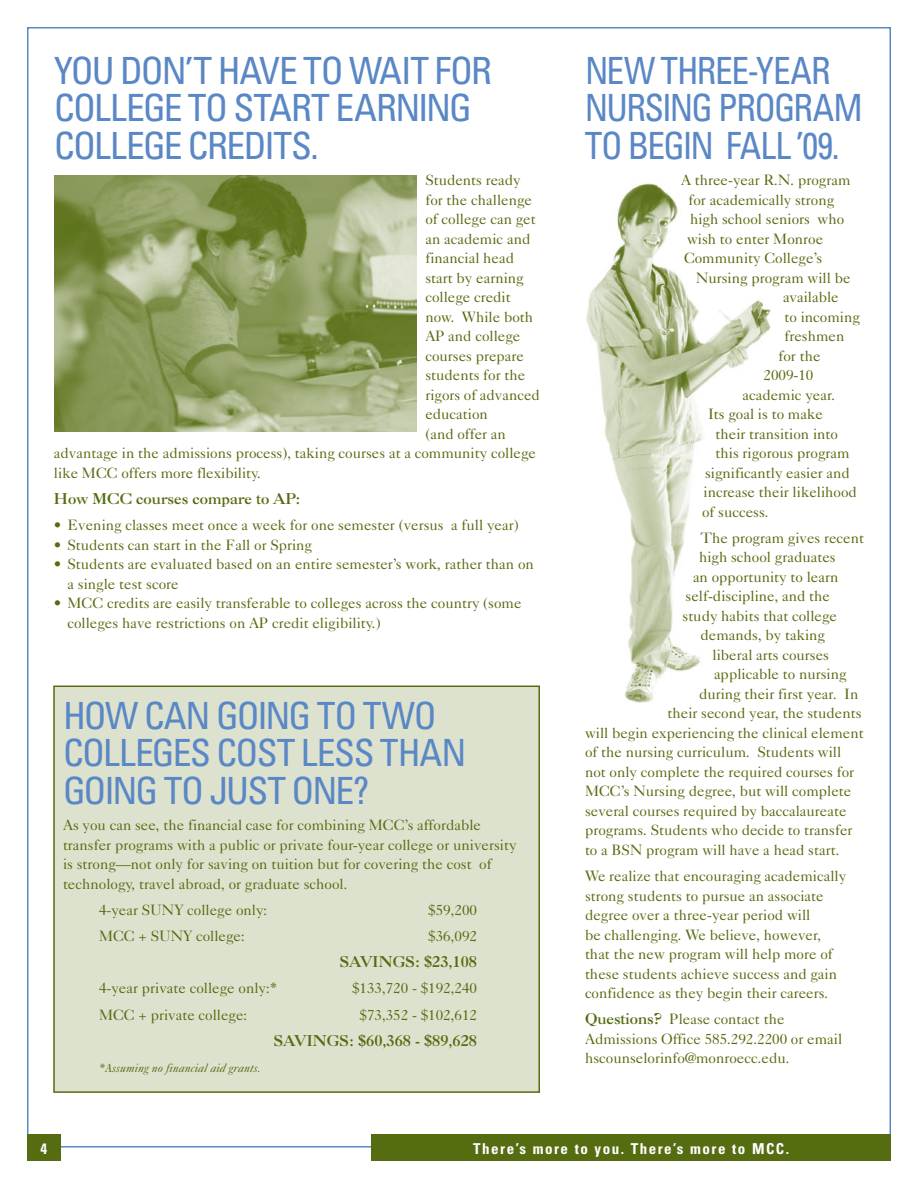
<style>
.page{position:relative;width:918px;height:1188px;background:#fff}
.page>*{position:absolute;margin:0;border:0;box-sizing:border-box;transform-origin:0 0}
.t1{font:condensed 37.5px/37.5px "Univers";letter-spacing:-.04em;color:#5a87c5}
.t2{font:condensed 37.5px/37.5px "Univers";letter-spacing:-.04em;color:#5a87c5;scale:.94 1}
.t3{font:15px/19.5px "Caslon Five Forty";color:#566c11}
.t4{font:700 15px "Caslon BT";color:#566c11}
.t5{font:700 condensed 15px "Univers";letter-spacing:.1em;color:#fff}
.t6{font:italic 12px "Caslon Five Forty";color:#566c11}
.s1{font-family:"Caslon BT";font-weight:700}
</style>
<div class="page">
<div style="left:27px;top:1134px;width:34px;height:27px;background:#566c11"></div>
<div style="left:371px;top:1134px;width:520px;height:27px;background:#566c11"></div>
<img style="left:586px;top:183px;width:185px;height:519px">
<div style="left:53px;top:686px;width:487px;height:407px;background:#dde2cf;border:2px solid #566c11"></div>
<img style="left:54px;top:175px;width:362px;height:257px">
<h1 class="t1" style="left:54px;top:51px;width:431px">YOU DON’T HAVE TO WAIT FOR<br>COLLEGE TO START EARNING<br>COLLEGE CREDITS.</h1>
<p class="t3" style="left:425px;top:170px;width:97px">Students ready</p>
<p class="t3" style="left:425px;top:189px;width:108px">for the challenge</p>
<p class="t3" style="left:425px;top:209px;width:112px">of college can get</p>
<p class="t3" style="left:425px;top:228px;width:106px">an academic and</p>
<p class="t3" style="left:425px;top:248px;width:90px">financial head</p>
<p class="t3" style="left:425px;top:267px;width:100px">start by earning</p>
<p class="t3" style="left:425px;top:287px;width:87px">college credit</p>
<p class="t3" style="left:425px;top:306px;width:109px">now. While both</p>
<p class="t3" style="left:425px;top:326px;width:97px">AP and college</p>
<p class="t3" style="left:425px;top:345px;width:100px">courses prepare</p>
<p class="t3" style="left:425px;top:365px;width:102px">students for the</p>
<p class="t3" style="left:425px;top:384px;width:116px">rigors of advanced</p>
<p class="t3" style="left:425px;top:404px;width:64px">education</p>
<p class="t3" style="left:425px;top:423px;width:82px">(and offer an</p>
<p class="t3" style="left:54px;top:443px;width:484px">advantage in the admissions process), taking courses at a community college</p>
<p class="t3" style="left:54px;top:462px;width:209px">like MCC offers more flexibility.</p>
<p class="t4" style="left:54px;top:489px;width:248px">How MCC courses compare to AP:</p>
<p class="t3" style="left:54px;top:515px;width:466px">• Evening classes meet once a week for one semester (versus a full year)</p>
<p class="t3" style="left:54px;top:534px;width:260px">• Students can start in the Fall or Spring</p>
<p class="t3" style="left:67px;top:554px;width:468px;text-indent:-14px">• Students are evaluated based on an entire semester’s work, rather than on a single test score</p>
<p class="t3" style="left:67px;top:593px;width:456px;text-indent:-14px">• MCC credits are easily transferable to colleges across the country (some colleges have restrictions on AP credit eligibility.)</p>
<h1 class="t1" style="left:63px;top:696px;width:405px">HOW CAN GOING TO TWO<br>COLLEGES COST LESS THAN<br>GOING TO JUST ONE?</h1>
<p class="t3" style="left:63px;top:815px;width:455px">As you can see, the financial case for combining MCC’s affordable transfer programs with a public or private four-year college or university is strong—not only for saving on tuition but for covering the cost of technology, travel abroad, or graduate school.</p>
<p class="t3" style="left:99px;top:900px;width:170px">4-year SUNY college only:</p>
<p class="t3" style="left:428px;top:900px;width:50px">$59,200</p>
<p class="t3" style="left:99px;top:926px;width:147px">MCC + SUNY college:</p>
<p class="t3" style="left:428px;top:926px;width:50px">$36,092</p>
<p class="t4" style="left:340px;top:953px;width:139px">SAVINGS: $23,108</p>
<p class="t3" style="left:99px;top:978px;width:180px">4-year private college only:*</p>
<p class="t3" style="left:352px;top:978px;width:126px">$133,720 - $192,240</p>
<p class="t3" style="left:99px;top:1004px;width:150px">MCC + private college:</p>
<p class="t3" style="left:360px;top:1004px;width:119px">$73,352 - $102,612</p>
<p class="t4" style="left:274px;top:1031px;width:205px">SAVINGS: $60,368 - $89,628</p>
<p class="t6" style="left:99px;top:1061px;width:163px">*Assuming no financial aid grants.</p>
<h1 class="t2" style="left:585px;top:51px;width:297px">NEW THREE-YEAR<br>NURSING PROGRAM<br>TO BEGIN FALL ’09.</h1>
<p class="t3" style="left:681px;top:170px;width:171px">A three-year R.N. program</p>
<p class="t3" style="left:688px;top:189px;width:147px">for academically strong</p>
<p class="t3" style="left:690px;top:209px;width:156px">high school seniors who</p>
<p class="t3" style="left:687px;top:228px;width:138px">wish to enter Monroe</p>
<p class="t3" style="left:684px;top:248px;width:140px">Community College’s</p>
<p class="t3" style="left:696px;top:267px;width:156px">Nursing program will be</p>
<p class="t3" style="left:783px;top:287px;width:57px">available</p>
<p class="t3" style="left:784px;top:306px;width:77px">to incoming</p>
<p class="t3" style="left:784px;top:326px;width:61px">freshmen</p>
<p class="t3" style="left:778px;top:345px;width:44px">for the</p>
<p class="t3" style="left:764px;top:365px;width:51px">2009-10</p>
<p class="t3" style="left:742px;top:384px;width:94px">academic year.</p>
<p class="t3" style="left:708px;top:404px;width:116px">Its goal is to make</p>
<p class="t3" style="left:716px;top:423px;width:124px">their transition into</p>
<p class="t3" style="left:716px;top:443px;width:136px">this rigorous program</p>
<p class="t3" style="left:705px;top:462px;width:147px">significantly easier and</p>
<p class="t3" style="left:704px;top:482px;width:155px">increase their likelihood</p>
<p class="t3" style="left:702px;top:501px;width:68px">of success.</p>
<p class="t3" style="left:700px;top:528px;width:165px">The program gives recent</p>
<p class="t3" style="left:699px;top:547px;width:138px">high school graduates</p>
<p class="t3" style="left:693px;top:567px;width:147px">an opportunity to learn</p>
<p class="t3" style="left:686px;top:586px;width:146px">self-discipline, and the</p>
<p class="t3" style="left:682px;top:606px;width:156px">study habits that college</p>
<p class="t3" style="left:700px;top:625px;width:126px">demands, by taking</p>
<p class="t3" style="left:712px;top:645px;width:118px">liberal arts courses</p>
<p class="t3" style="left:714px;top:664px;width:134px">applicable to nursing</p>
<p class="t3" style="left:699px;top:684px;width:161px">during their first year. In</p>
<p class="t3" style="left:668px;top:703px;width:196px">their second year, the students</p>
<p class="t3" style="left:585px;top:723px;width:280px">will begin experiencing the clinical element</p>
<p class="t3" style="left:585px;top:742px;width:258px">of the nursing curriculum. Students will</p>
<p class="t3" style="left:585px;top:762px;width:271px">not only complete the required courses for</p>
<p class="t3" style="left:585px;top:781px;width:268px">MCC’s Nursing degree, but will complete</p>
<p class="t3" style="left:585px;top:801px;width:263px">several courses required by baccalaureate</p>
<p class="t3" style="left:585px;top:820px;width:269px">programs. Students who decide to transfer</p>
<p class="t3" style="left:585px;top:840px;width:256px">to a BSN program will have a head start.</p>
<p class="t3" style="left:585px;top:866px;width:263px">We realize that encouraging academically strong students to pursue an associate degree over a three-year period will<br>be challenging. We believe, however, that the new program will help more of these students achieve success and gain confidence as they begin their careers.</p>
<p class="t3" style="left:585px;top:1009px;width:259px"><span class="s1">Questions?</span> Please contact the<br>Admissions Office 585.292.2200 or email hscounselorinfo@monroecc.edu.</p>
<p class="t5" style="left:41px;top:1140px;width:8px">4</p>
<p class="t5" style="left:473px;top:1140px;width:317px">There’s more to you. There’s more to MCC.</p>
</div>
